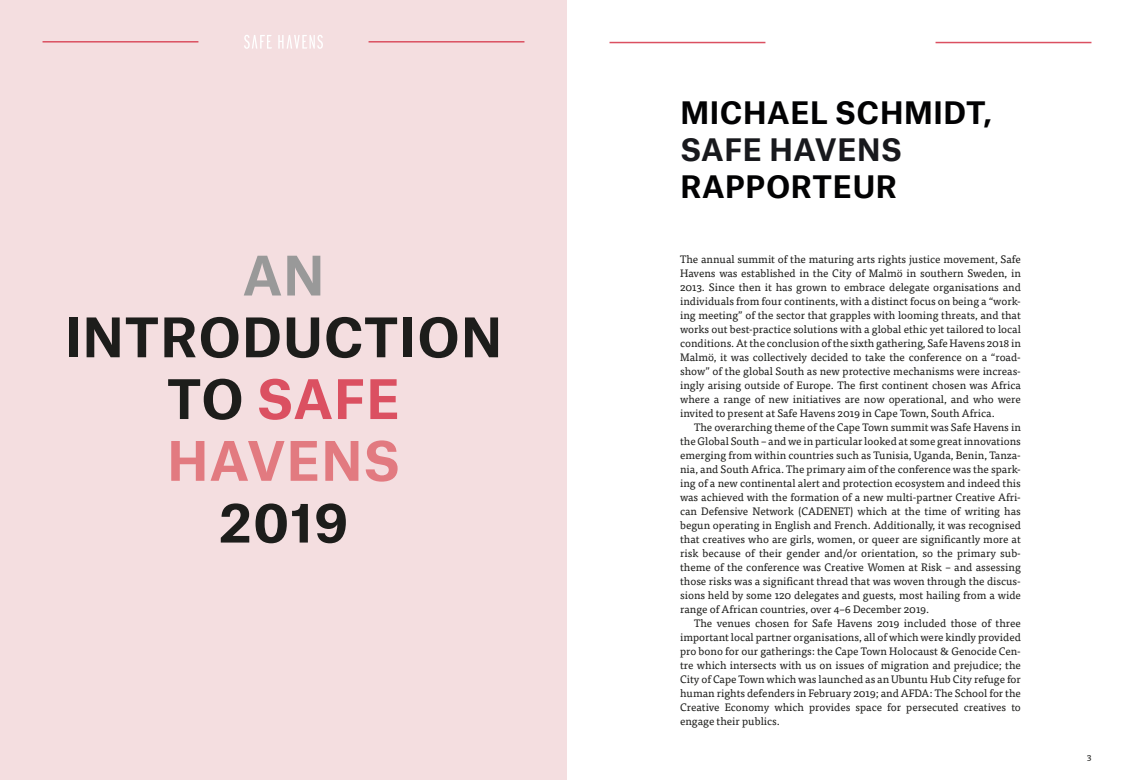
<style>
.page{position:relative;width:1134px;height:780px;background:#fff}
.page>*{position:absolute;margin:0;border:0;box-sizing:border-box;transform-origin:0 0}
.t1{font:700 52px/61.7px "Atlas Grotesk";letter-spacing:.02em;color:#1d1d1b;text-align:center}
.t2{font:700 52px "Atlas Grotesk";color:#999}
.t3{font:700 29.6px "Atlas Grotesk";letter-spacing:.02em;color:#020203}
.t4{font:700 29.6px "Atlas Grotesk";letter-spacing:.02em;color:#18191d}
.t5{font:10.8px/14px "Tisa Pro";color:#1d1d1b;text-align:justify}
.t6{font:9px "Tisa Pro";color:#1d1d1b}
.s1{color:#db5061}
.s2{color:#e27a80}
</style>
<div class="page">
<div style="left:0;top:0;width:567px;height:780px;background:#f4dee0"></div>
<hr style="left:935px;top:42px;width:156px;height:1px;background:#db5061">
<hr style="left:609px;top:42px;width:156px;height:1px;background:#db5061">
<hr style="left:369px;top:41px;width:155px;height:2px;background:#db5061">
<hr style="left:43px;top:41px;width:155px;height:2px;background:#db5061">
<svg style="left:244px;top:35px;width:79px;height:14px"></svg>
<h1 class="t2" style="left:243px;top:233px;width:83px">AN</h1>
<h1 class="t1" style="left:65px;top:301px;width:438px">INTRODUCTION<br>TO <span class="s1">SAFE<br></span><span class="s2">HAVENS</span></h1>
<h1 class="t1" style="left:219px;top:486px;width:131px">2019</h1>
<h2 class="t3" style="left:680px;top:88px;width:313px">MICHAEL SCHMIDT,</h2>
<h2 class="t4" style="left:680px;top:125px;width:223px">SAFE HAVENS</h2>
<h2 class="t3" style="left:680px;top:162px;width:218px">RAPPORTEUR</h2>
<p class="t5" style="left:680px;top:251px;width:342px">The annual summit of the maturing arts rights justice movement, Safe Havens was established in the City of Malmö in southern Sweden, in 2013. Since then it has grown to embrace delegate organisations and individuals from four continents, with a distinct focus on being a “work&shy;ing meeting” of the sector that grapples with looming threats, and that works out best-practice solutions with a global ethic yet tailored to local conditions. At the conclusion of the sixth gathering, Safe Havens 2018 in Malmö, it was collectively decided to take the conference on a “road&shy;show” of the global South as new protective mechanisms were increas&shy;ingly arising outside of Europe. The first continent chosen was Africa where a range of new initiatives are now operational, and who were invited to present at Safe Havens 2019 in Cape Town, South Africa.</p>
<p class="t5" style="left:680px;top:419px;width:342px;text-indent:14px">The overarching theme of the Cape Town summit was Safe Havens in the Global South – and we in particular looked at some great innovations emerging from within countries such as Tunisia, Uganda, Benin, Tanza&shy;nia, and South Africa. The primary aim of the conference was the spark&shy;ing of a new continental alert and protection ecosystem and indeed this was achieved with the formation of a new multi-partner Creative Afri&shy;can Defensive Network (CADENET) which at the time of writing has begun operating in English and French. Additionally, it was recognised that creatives who are girls, women, or queer are significantly more at risk because of their gender and/or orientation, so the primary sub&shy;theme of the conference was Creative Women at Risk – and assessing those risks was a significant thread that was woven through the discus&shy;sions held by some 120 delegates and guests, most hailing from a wide range of African countries, over 4–6 December 2019.</p>
<p class="t5" style="left:680px;top:615px;width:342px;text-indent:14px">The venues chosen for Safe Havens 2019 included those of three important local partner organisations, all of which were kindly provided pro bono for our gatherings: the Cape Town Holocaust &amp; Genocide Cen&shy;tre which intersects with us on issues of migration and prejudice; the City of Cape Town which was launched as an Ubuntu Hub City refuge for human rights defenders in February 2019; and AFDA: The School for the Creative Economy which provides space for persecuted creatives to engage their publics.</p>
<p class="t6" style="left:1087px;top:750px;width:6px">3</p>
</div>
